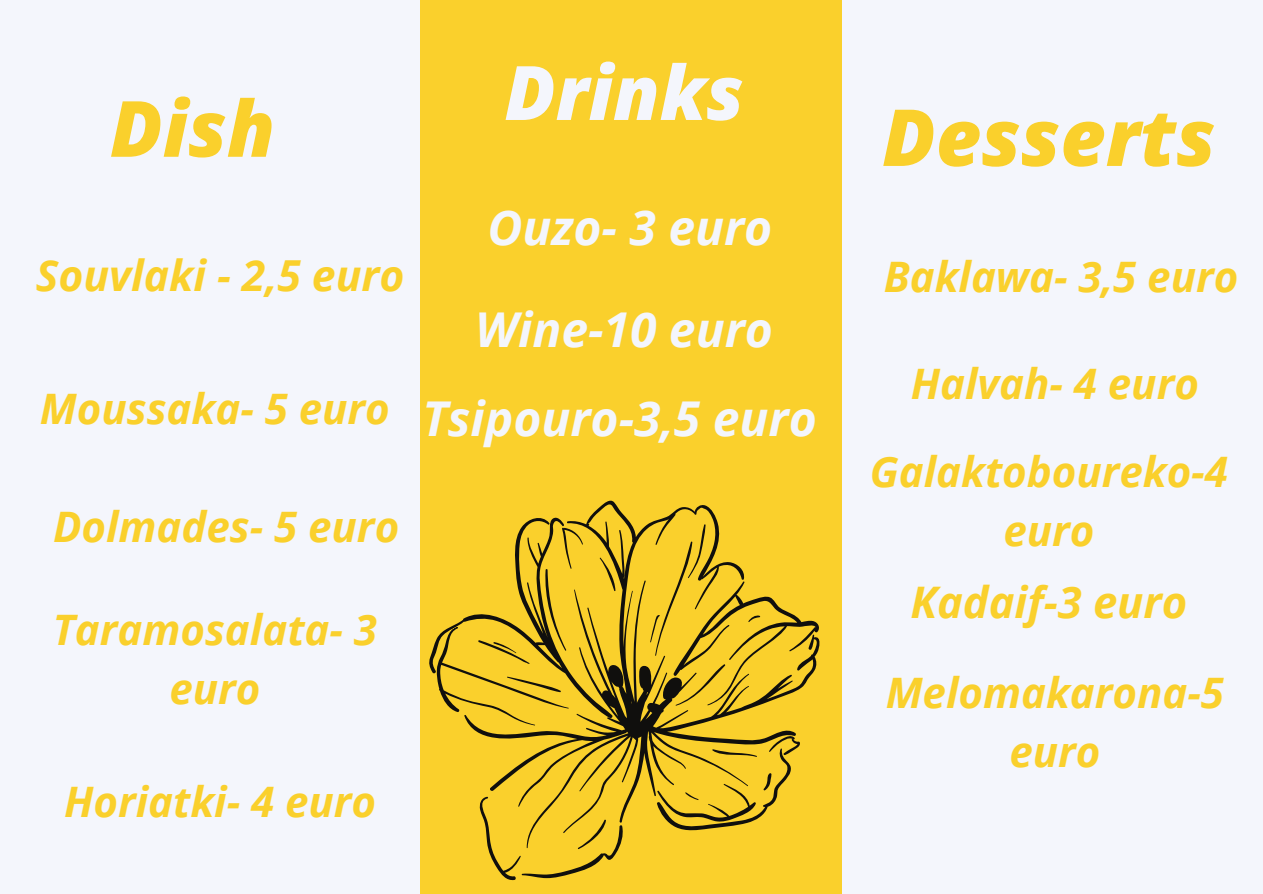
<style>
.page{position:relative;width:1263px;height:894px;background:#fff}
.page>*{position:absolute;margin:0;border:0;box-sizing:border-box;transform-origin:0 0}
.t1{font:italic 800 78.6px "Open Sans";color:#fad02c}
.t2{font:italic 800 77.55px "Open Sans";color:#fad02c}
.t3{font:italic 800 75.15px "Open Sans";color:#f4f6fc}
.t4{font:italic 700 48px/88.5px "Open Sans";color:#f4f6fc;text-align:center}
.t5{font:italic 700 43.5px "Open Sans";color:#fad02c}
.t6{font:italic 700 42.75px "Open Sans";color:#fad02c}
.t7{font:italic 700 42px/58.5px "Open Sans";color:#fad02c;text-align:center}
</style>
<div class="page">
<div style="left:0;top:0;width:1263px;height:893px;background:#f4f6fc"></div>
<div style="left:421px;top:0;width:421px;height:893px;background:#fad02c"></div>
<svg style="left:429px;top:500px;width:390px;height:379px"></svg>
<h2 class="t2" style="left:110px;top:74px;width:167px">Dish</h2>
<p class="t6" style="left:36px;top:245px;width:370px">Souvlaki - 2,5 euro</p>
<p class="t7" style="left:40px;top:378px;width:351px">Moussaka- 5 euro</p>
<h3 class="t3" style="left:504px;top:40px;width:241px">Drinks</h3>
<p class="t4" style="left:488px;top:182px;width:286px">Ouzo- 3 euro</p>
<p class="t4" style="left:422px;top:284px;width:396px">Wine-10 euro<br>Tsipouro-3,5 euro</p>
<p class="t7" style="left:53px;top:496px;width:348px">Dolmades- 5 euro</p>
<p class="t7" style="left:53px;top:599px;width:326px">Taramosalata- 3 euro</p>
<p class="t7" style="left:64px;top:770px;width:314px">Horiatki- 4 euro</p>
<h1 class="t1" style="left:882px;top:82px;width:335px">Desserts</h1>
<p class="t7" style="left:884px;top:246px;width:356px">Baklawa- 3,5 euro</p>
<p class="t7" style="left:870px;top:338px;width:360px;line-height:88.1px">Halvah- 4 euro<br>Galaktoboureko-4</p>
<p class="t7" style="left:1003px;top:500px;width:92px">euro</p>
<p class="t5" style="left:910px;top:571px;width:278px">Kadaif-3 euro</p>
<p class="t7" style="left:886px;top:662px;width:340px">Melomakarona-5 euro</p>
</div>
